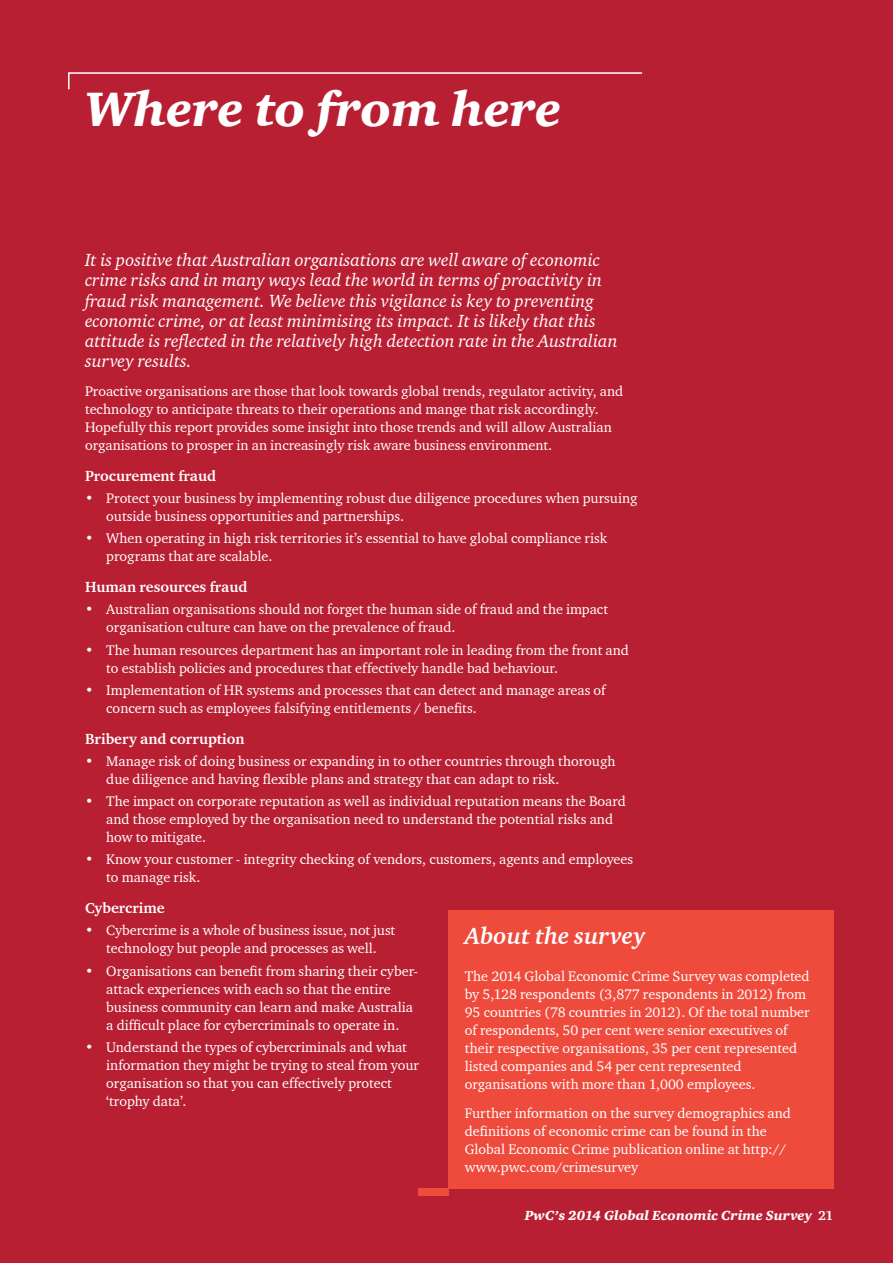
<style>
.page{position:relative;width:893px;height:1263px;background:#b91f33}
.page>*{position:absolute;margin:0;border:0;box-sizing:border-box;transform-origin:0 0}
._01B_-_Heading_1_Whi{font:49.5px "Charter ITC Blac Ital";color:#fff}
._02B_-_Heading_2_Whi{font:italic 700 24px "Charter ITC";color:#fff}
._03B_-_Intro_Italics{font:italic 18px/20.2px "Charter ITC";color:#fff}
._02D_-_Heading_4{font:700 15px "Charter ITC";color:#fff}
._04B_-_Body_Text_Whi{font:14.25px/18px "Charter ITC";color:#fff}
.Main_Title_Small_wh{font:13.5px "Charter ITC Blac Ital";color:#fff}
.Main_Title_Small_wh-2{font:700 13.5px "Charter ITC";color:#fff}
</style>
<div class="page">
<div style="left:448px;top:910px;width:385px;height:278px;background:#ef4b3d"></div>
<div style="left:418px;top:1188px;width:30px;height:8px;background:#ef4b3d"></div>
<svg style="left:68px;top:72px;width:575px;height:18px"></svg>
<p class="_01B_-_Heading_1_Whi" style="left:85px;top:78px;width:478px">Where to from here</p>
<p class="_03B_-_Intro_Italics" style="left:85px;top:250px;width:534px">It is positive that Australian organisations are well aware of economic crime risks and in many ways lead the world in terms of proactivity in fraud risk management. We believe this vigilance is key to preventing economic crime, or at least minimising its impact. It is likely that this attitude is reflected in the relatively high detection rate in the Australian survey results.</p>
<p class="_04B_-_Body_Text_Whi" style="left:85px;top:382px;width:540px">Proactive organisations are those that look towards global trends, regulator activity, and technology to anticipate threats to their operations and mange that risk accordingly.<br>Hopefully this report provides some insight into those trends and will allow Australian organisations to prosper in an increasingly risk aware business environment.</p>
<p class="_02D_-_Heading_4" style="left:85px;top:466px;width:132px">Procurement fraud</p>
<p class="_04B_-_Body_Text_Whi" style="left:106px;top:489px;width:533px;text-indent:-21px">• Protect your business by implementing robust due diligence procedures when pursuing outside business opportunities and partnerships.</p>
<p class="_04B_-_Body_Text_Whi" style="left:106px;top:529px;width:502px;text-indent:-21px">• When operating in high risk territories it’s essential to have global compliance risk programs that are scalable.</p>
<p class="_02D_-_Heading_4" style="left:85px;top:578px;width:164px">Human resources fraud</p>
<p class="_04B_-_Body_Text_Whi" style="left:106px;top:600px;width:503px;text-indent:-21px">• Australian organisations should not forget the human side of fraud and the impact organisation culture can have on the prevalence of fraud.</p>
<p class="_04B_-_Body_Text_Whi" style="left:106px;top:640px;width:524px;text-indent:-21px">• The human resources department has an important role in leading from the front and to establish policies and procedures that effectively handle bad behaviour.</p>
<p class="_04B_-_Body_Text_Whi" style="left:106px;top:681px;width:501px;text-indent:-21px">• Implementation of HR systems and processes that can detect and manage areas of concern such as employees falsifying entitlements / benefits.</p>
<p class="_02D_-_Heading_4" style="left:85px;top:729px;width:161px">Bribery and corruption</p>
<p class="_04B_-_Body_Text_Whi" style="left:106px;top:752px;width:511px;text-indent:-21px">• Manage risk of doing business or expanding in to other countries through thorough due diligence and having flexible plans and strategy that can adapt to risk.</p>
<p class="_04B_-_Body_Text_Whi" style="left:106px;top:792px;width:521px;text-indent:-21px">• The impact on corporate reputation as well as individual reputation means the Board and those employed by the organisation need to understand the potential risks and how to mitigate.</p>
<p class="_04B_-_Body_Text_Whi" style="left:106px;top:850px;width:528px;text-indent:-21px">• Know your customer - integrity checking of vendors, customers, agents and employees to manage risk.</p>
<p class="_02D_-_Heading_4" style="left:85px;top:899px;width:81px">Cybercrime</p>
<p class="_04B_-_Body_Text_Whi" style="left:85px;top:921px;width:312px;text-align:center">• Cybercrime is a whole of business issue, not just technology but people and processes as well.</p>
<p class="_04B_-_Body_Text_Whi" style="left:106px;top:961px;width:313px;text-indent:-21px">• Organisations can benefit from sharing their cyber&shy;attack experiences with each so that the entire business community can learn and make Australia a difficult place for cybercriminals to operate in.</p>
<p class="_04B_-_Body_Text_Whi" style="left:106px;top:1038px;width:314px;text-indent:-21px">• Understand the types of cybercriminals and what information they might be trying to steal from your organisation so that you can effectively protect ‘trophy data’.</p>
<p class="_02B_-_Heading_2_Whi" style="left:465px;top:921px;width:182px">About the survey</p>
<p class="_04B_-_Body_Text_Whi" style="left:465px;top:967px;width:346px">The 2014 Global Economic Crime Survey was completed by 5,128 respondents (3,877 respondents in 2012) from 95 countries (78 countries in 2012). Of the total number of respondents, 50 per cent were senior executives of their respective organisations, 35 per cent represented listed companies and 54 per cent represented organisations with more than 1,000 employees.</p>
<p class="_04B_-_Body_Text_Whi" style="left:465px;top:1104px;width:328px">Further information on the survey demographics and definitions of economic crime can be found in the Global Economic Crime publication online at http:// www.pwc.com/crimesurvey</p>
<p class="Main_Title_Small_wh" style="left:525px;top:1207px;width:289px">PwC’s 2014 Global Economic Crime Survey</p>
<p class="Main_Title_Small_wh-2" style="left:818px;top:1207px;width:17px">21</p>
</div>
